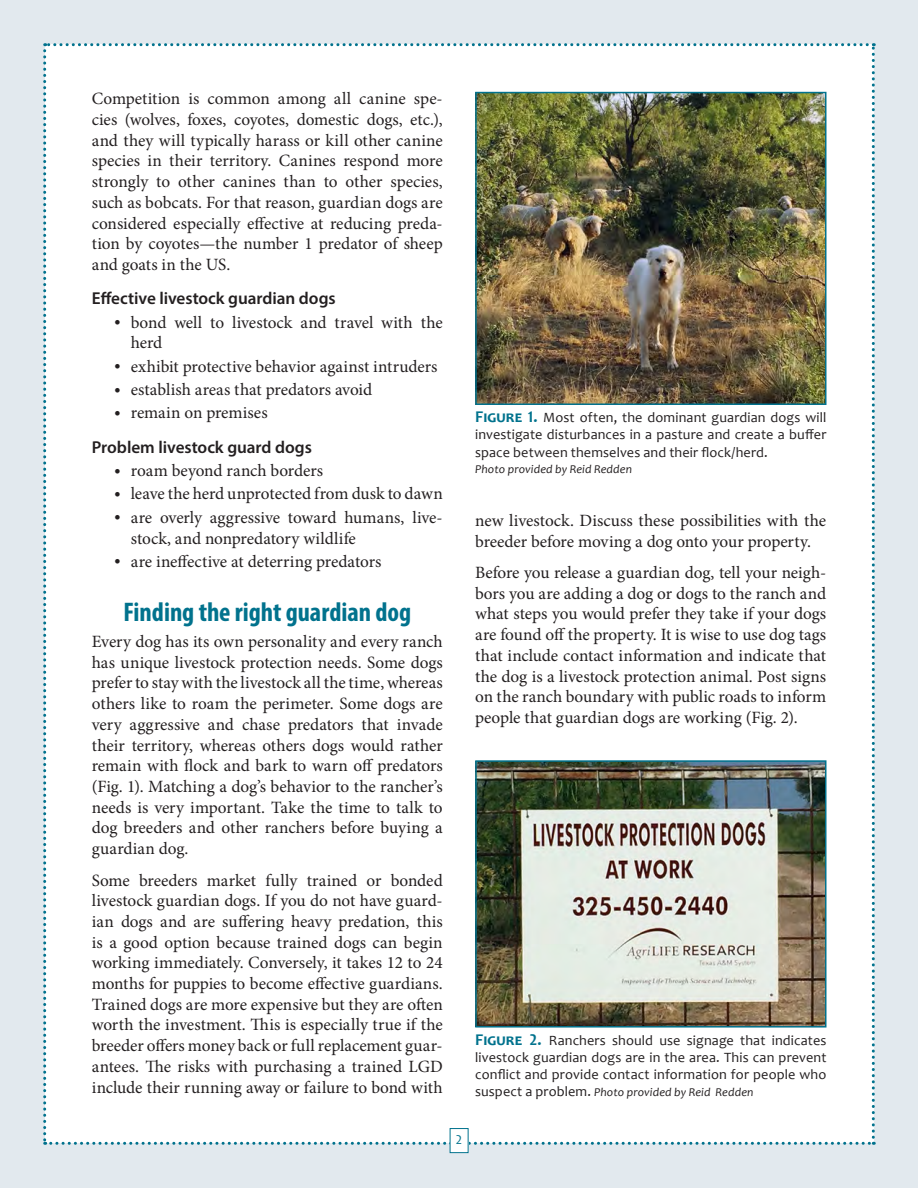
<style>
.page{position:relative;width:918px;height:1188px;background:#e2e9ee}
.page>*{position:absolute;margin:0;border:0;box-sizing:border-box;transform-origin:0 0}
.heading1{font:700 condensed 27px "Myriad Pro";color:#01728d}
.body_text{font:17.25px/20.7px "Minion Pro";letter-spacing:-.005em;color:#231f20;text-align:justify}
.tabs{font:17.25px/20.7px "Minion Pro";letter-spacing:-.005em;color:#231f20}
.heading2{font:600 17.25px "Myriad Pro";letter-spacing:-.005em;color:#231f20}
.t1{font:14.25px/17.1px "Candara";letter-spacing:.01em;color:#231f20;text-align:justify}
.t2{font:13.5px "Candara";color:#01728d}
.t3{font:italic 12px "Candara";letter-spacing:.01em;color:#231f20}
.s1{font-weight:700;font-size:16.5px;color:#01728d}
.s2{font-style:normal;font-size:14.25px}
</style>
<div class="page">
<div style="left:43px;top:43px;width:832px;height:1102px;background:#fff"></div>
<img style="left:478px;top:95px;width:345px;height:307px">
<div style="left:475px;top:92px;width:351px;height:313px;border:2px solid #01728d"></div>
<div style="left:450px;top:1129px;width:18px;height:24px;background:#fff"></div>
<div style="left:450px;top:1128px;width:19px;height:25px;border:1px solid #01728d"></div>
<img style="left:478px;top:763px;width:345px;height:262px">
<div style="left:475px;top:760px;width:351px;height:268px;border:2px solid #01728d"></div>
<p class="body_text" style="left:92px;top:89px;width:353px">Competition is common among all canine spe&shy;cies (wolves, foxes, coyotes, domestic dogs, etc.), and they will typically harass or kill other canine species in their territory. Canines respond more strongly to other canines than to other species, such as bobcats. For that reason, guardian dogs are considered especially effective at reducing preda&shy;tion by coyotes—the number 1 predator of sheep and goats in the US.</p>
<p class="heading2" style="left:92px;top:287px;width:245px">Effective livestock guardian dogs</p>
<p class="tabs" style="left:131px;top:312px;width:314px;text-indent:-17px">• bond well to livestock and travel with the herd</p>
<p class="tabs" style="left:114px;top:356px;width:325px">• exhibit protective behavior against intruders</p>
<p class="tabs" style="left:114px;top:379px;width:259px">• establish areas that predators avoid</p>
<p class="tabs" style="left:114px;top:403px;width:155px">• remain on premises</p>
<p class="heading2" style="left:92px;top:436px;width:222px">Problem livestock guard dogs</p>
<p class="tabs" style="left:114px;top:460px;width:210px">• roam beyond ranch borders</p>
<p class="tabs" style="left:114px;top:484px;width:330px">• leave the herd unprotected from dusk to dawn</p>
<p class="tabs" style="left:131px;top:507px;width:314px;text-indent:-16px">• are overly aggressive toward humans, live&shy;stock, and nonpredatory wildlife</p>
<p class="tabs" style="left:114px;top:551px;width:269px">• are ineffective at deterring predators</p>
<p class="heading1" style="left:124px;top:595px;width:289px">Finding the right guardian dog</p>
<p class="body_text" style="left:92px;top:631px;width:353px">Every dog has its own personality and every ranch has unique livestock protection needs. Some dogs prefer to stay with the livestock all the time, whereas others like to roam the perimeter. Some dogs are very aggressive and chase predators that invade their territory, whereas others dogs would rather remain with flock and bark to warn off predators (Fig. 1). Matching a dog’s behavior to the rancher’s needs is very important. Take the time to talk to dog breeders and other ranchers before buying a guardian dog.</p>
<p class="body_text" style="left:92px;top:870px;width:353px">Some breeders market fully trained or bonded livestock guardian dogs. If you do not have guard&shy;ian dogs and are suffering heavy predation, this is a good option because trained dogs can begin working immediately. Conversely, it takes 12 to 24 months for puppies to become effective guardians.<br>Trained dogs are more expensive but they are often worth the investment. This is especially true if the breeder offers money back or full replacement guar&shy;antees. The risks with purchasing a trained LGD include their running away or failure to bond with</p>
<p class="t1" style="left:475px;top:409px;width:353px"><span class="s1">Figure 1.</span> Most often, the dominant guardian dogs will investigate disturbances in a pasture and create a buffer space between themselves and their flock/herd.</p>
<p class="t3" style="left:475px;top:462px;width:158px">Photo provided by Reid Redden</p>
<p class="body_text" style="left:475px;top:510px;width:352px">new livestock. Discuss these possibilities with the breeder before moving a dog onto your property.</p>
<p class="body_text" style="left:475px;top:562px;width:353px">Before you release a guardian dog, tell your neigh&shy;bors you are adding a dog or dogs to the ranch and what steps you would prefer they take if your dogs are found off the property. It is wise to use dog tags that include contact information and indicate that the dog is a livestock protection animal. Post signs on the ranch boundary with public roads to inform people that guardian dogs are working (Fig. 2).</p>
<p class="t1" style="left:475px;top:1032px;width:353px"><span class="s1">Figure 2.</span> Ranchers should use signage that indicates livestock guardian dogs are in the area. This can prevent conflict and provide contact information for people who</p>
<p class="t3" style="left:475px;top:1085px;width:280px"><span class="s2">suspect a problem.</span> Photo provided by Reid Redden</p>
<p class="t2" style="left:456px;top:1131px;width:8px">2</p>
</div>
